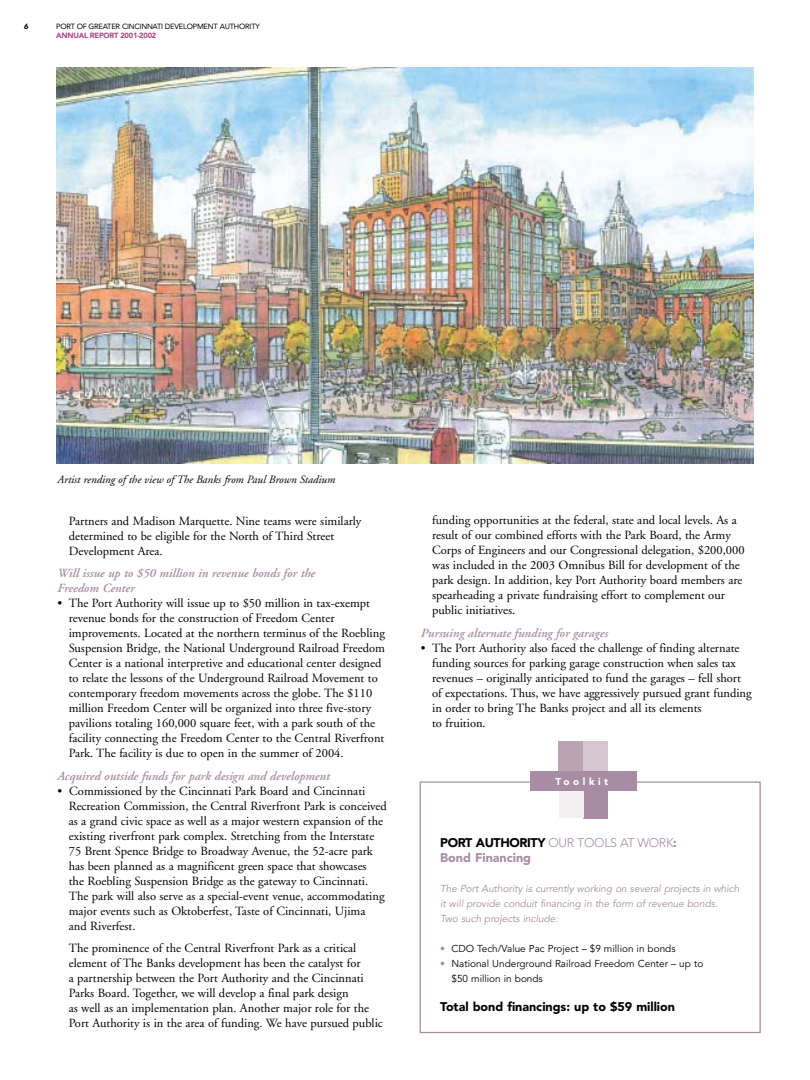
<style>
.page{position:relative;width:810px;height:1080px;background:#fff}
.page>*{position:absolute;margin:0;border:0;box-sizing:border-box;transform-origin:0 0}
.t1{font:12.5px/15px "Adobe Garamond";color:#000}
.t2{font:italic 600 12.5px/15px "Adobe Garamond";color:#a78ca3}
.t3{font:300 12.5px/15.6px "Avenir";letter-spacing:-.025em;color:#a78ca3}
.t4{font:900 12.5px "Avenir";color:#000}
.t5{font:italic 11.25px "Adobe Garamond";color:#000}
.t6{font:10px/15px "Avenir";color:#a78ca3}
.t7{font:10px/15px "Avenir";color:#000}
.t8{font:900 10px "Avenir";letter-spacing:.355em;color:#fff}
.t9{font:7.5px "Avenir";letter-spacing:-.025em;color:#000}
.t10{font:900 7.5px "Avenir";letter-spacing:-.03em;color:#ad4989}
.t11{font:900 7.5px "Avenir";color:#000}
.s1{font-weight:900;color:#000}
.s2{font-weight:900}
.s3{color:#a78ca3}
</style>
<div class="page">
<img style="left:56px;top:68px;width:698px;height:395px">
<div style="left:420px;top:781px;width:341px;height:252px;border:1px solid #a78ca3"></div>
<div style="left:583px;top:780px;width:25px;height:38px;background:#a78ca3"></div>
<div style="left:559px;top:780px;width:24px;height:38px;background:#f3eeef"></div>
<div style="left:583px;top:741px;width:25px;height:39px;background:#d5c6cf"></div>
<div style="left:559px;top:741px;width:24px;height:39px;background:#bba3b4"></div>
<div style="left:530px;top:771px;width:106px;height:20px;background:#a78ca3"></div>
<p class="t11" style="left:24px;top:22px;width:7px">6</p>
<p class="t9" style="left:56px;top:22px;width:205px">PORT OF GREATER CINCINNATI DEVELOPMENT AUTHORITY</p>
<p class="t10" style="left:56px;top:31px;width:102px">ANNUAL REPORT 2001-2002</p>
<p class="t5" style="left:58px;top:474px;width:279px">Artist rending of the view of The Banks from Paul Brown Stadium</p>
<p class="t1" style="left:69px;top:514px;width:294px">Partners and Madison Marquette. Nine teams were similarly determined to be eligible for the North of Third Street<br>Development Area.</p>
<p class="t2" style="left:58px;top:566px;width:259px">Will issue up to $50 million in revenue bonds for the<br>Freedom Center</p>
<p class="t1" style="left:69px;top:596px;width:318px;text-indent:-11px">• The Port Authority will issue up to $50 million in tax-exempt revenue bonds for the construction of Freedom Center improvements. Located at the northern terminus of the Roebling Suspension Bridge, the National Underground Railroad Freedom Center is a national interpretive and educational center designed to relate the lessons of the Underground Railroad Movement to contemporary freedom movements across the globe. The $110 million Freedom Center will be organized into three five-story pavilions totaling 160,000 square feet, with a park south of the facility connecting the Freedom Center to the Central Riverfront Park. The facility is due to open in the summer of 2004.</p>
<p class="t2" style="left:58px;top:769px;width:274px">Acquired outside funds for park design and development</p>
<p class="t1" style="left:69px;top:784px;width:320px;text-indent:-11px">• Commissioned by the Cincinnati Park Board and Cincinnati Recreation Commission, the Central Riverfront Park is conceived as a grand civic space as well as a major western expansion of the existing riverfront park complex. Stretching from the Interstate 75 Brent Spence Bridge to Broadway Avenue, the 52-acre park has been planned as a magnificent green space that showcases<br>the Roebling Suspension Bridge as the gateway to Cincinnati.<br>The park will also serve as a special-event venue, accommodating major events such as Oktoberfest, Taste of Cincinnati, Ujima<br>and Riverfest.</p>
<p class="t1" style="left:69px;top:941px;width:316px">The prominence of the Central Riverfront Park as a critical element of The Banks development has been the catalyst for<br>a partnership between the Port Authority and the Cincinnati Parks Board. Together, we will develop a final park design<br>as well as an implementation plan. Another major role for the Port Authority is in the area of funding. We have pursued public</p>
<p class="t1" style="left:432px;top:513px;width:314px">funding opportunities at the federal, state and local levels. As a result of our combined efforts with the Park Board, the Army Corps of Engineers and our Congressional delegation, $200,000 was included in the 2003 Omnibus Bill for development of the park design. In addition, key Port Authority board members are spearheading a private fundraising effort to complement our public initiatives.</p>
<p class="t2" style="left:421px;top:626px;width:189px">Pursuing alternate funding for garages</p>
<p class="t1" style="left:432px;top:641px;width:321px;text-indent:-11px">• The Port Authority also faced the challenge of finding alternate funding sources for parking garage construction when sales tax revenues – originally anticipated to fund the garages – fell short of expectations. Thus, we have aggressively pursued grant funding in order to bring The Banks project and all its elements<br>to fruition.</p>
<p class="t8" style="left:555px;top:775px;width:54px">Toolkit</p>
<p class="t3" style="left:440px;top:835px;width:238px"><span class="s1">PORT AUTHORITY</span> OUR TOOLS AT WORK<span class="s2">:<br>Bond Financing</span></p>
<p class="t6" style="left:440px;top:882px;width:302px">The Port Authority is currently working on several projects in which it will provide conduit financing in the form of revenue bonds.<br>Two such projects include:</p>
<p class="t7" style="left:440px;top:942px;width:237px"><span class="s3">•</span> CDO Tech/Value Pac Project – $9 million in bonds</p>
<p class="t7" style="left:451px;top:957px;width:253px;text-indent:-11px"><span class="s3">•</span> National Underground Railroad Freedom Center – up to $50 million in bonds</p>
<p class="t4" style="left:440px;top:999px;width:236px">Total bond financings: up to $59 million</p>
</div>
